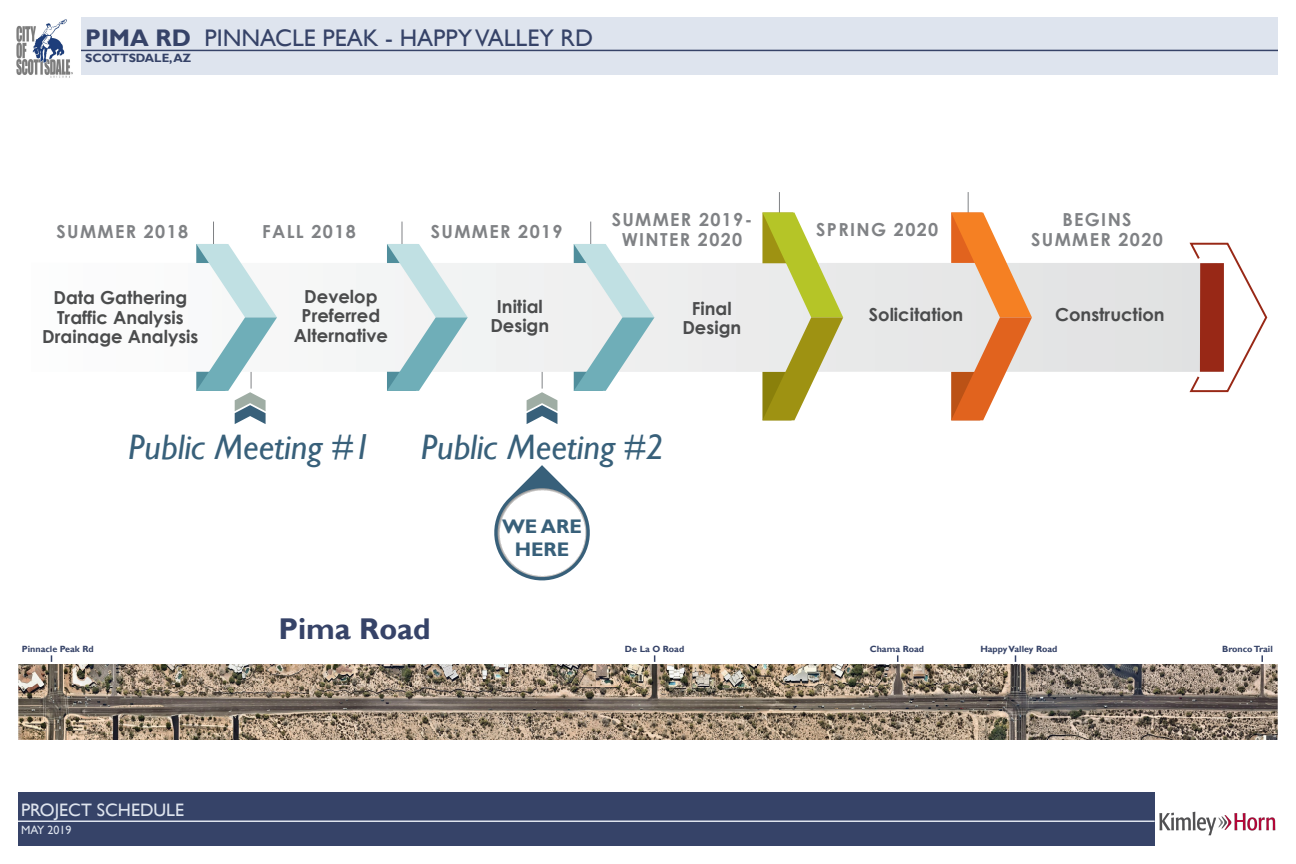
<style>
.page{position:relative;width:1296px;height:864px;background:#fff}
.page>*{position:absolute;margin:0;border:0;box-sizing:border-box;transform-origin:0 0}
.t1{font:italic 35.4px "Gill Sans";color:#38607a}
.t2{font:700 30px "Gill Sans";color:#364368}
.t3{font:24px "Gill Sans";color:#364368}
.t4{font:700 19.65px/23.6px "Gill Sans";color:#38607a;text-align:center}
.t5{font:18px "Gill Sans";color:#dee4ee}
.t6{font:700 17.95px/19.6px "Century Gothic";color:#4b4c4d;text-align:center}
.t7{font:700 17.95px/19.6px "Century Gothic";letter-spacing:.075em;color:#808285;text-align:center}
.t8{font:700 12px "Gill Sans";color:#364368}
.t9{font:12px "Gill Sans";color:#dee4ee}
.t10{font:700 9px "Gill Sans";color:#364368}
.s1{font-weight:700}
</style>
<div class="page">
<img style="left:16px;top:19px;width:57px;height:59px">
<div style="left:81px;top:18px;width:1197px;height:57px;background:#dee4ee"></div>
<div style="left:18px;top:793px;width:1137px;height:53px;background:#364368"></div>
<img style="left:1159px;top:811px;width:117px;height:25px">
<hr style="left:81px;top:50px;width:1197px;height:1px;background:#364368">
<hr style="left:18px;top:820px;width:1137px;height:2px;background:#dee4ee">
<svg style="left:494px;top:465px;width:96px;height:116px"></svg>
<hr style="left:213px;top:222px;width:1px;height:43px;background:#808285">
<hr style="left:402px;top:222px;width:1px;height:43px;background:#808285">
<hr style="left:590px;top:222px;width:1px;height:43px;background:#808285">
<hr style="left:779px;top:192px;width:1px;height:43px;background:#808285">
<hr style="left:968px;top:192px;width:1px;height:43px;background:#808285">
<svg style="left:356px;top:263px;width:832px;height:109px"></svg>
<svg style="left:387px;top:244px;width:81px;height:147px"></svg>
<svg style="left:574px;top:244px;width:80px;height:147px"></svg>
<svg style="left:1188px;top:242px;width:80px;height:151px"></svg>
<svg style="left:196px;top:244px;width:81px;height:180px"></svg>
<svg style="left:527px;top:372px;width:30px;height:52px"></svg>
<svg style="left:762px;top:213px;width:81px;height:207px"></svg>
<svg style="left:951px;top:213px;width:81px;height:207px"></svg>
<svg style="left:1261px;top:655px;width:2px;height:7px"></svg>
<img style="left:19px;top:665px;width:1259px;height:67px">
<img style="left:19px;top:732px;width:1253px;height:8px">
<svg style="left:1272px;top:732px;width:6px;height:8px"></svg>
<h3 class="t3" style="left:85px;top:24px;width:509px"><span class="s1">PIMA RD</span> PINNACLE PEAK - HAPPY VALLEY RD</h3>
<p class="t8" style="left:85px;top:51px;width:107px">SCOTTSDALE, AZ</p>
<p class="t7" style="left:612px;top:209px;width:142px">SUMMER 2019-<br>WINTER 2020</p>
<p class="t7" style="left:1031px;top:209px;width:133px">BEGINS<br>SUMMER 2020</p>
<p class="t7" style="left:57px;top:221px;width:133px">SUMMER 2018</p>
<p class="t7" style="left:262px;top:221px;width:95px">FALL 2018</p>
<p class="t7" style="left:431px;top:221px;width:133px">SUMMER 2019</p>
<p class="t7" style="left:816px;top:219px;width:123px">SPRING 2020</p>
<p class="t6" style="left:42px;top:287px;width:158px">Data Gathering<br>Traffic Analysis<br>Drainage Analysis</p>
<p class="t6" style="left:294px;top:285px;width:96px">Develop<br>Preferred<br>Alternative</p>
<p class="t6" style="left:490px;top:295px;width:60px">Initial<br>Design</p>
<p class="t6" style="left:1055px;top:304px;width:111px">Construction</p>
<p class="t6" style="left:682px;top:298px;width:60px">Final<br>Design</p>
<p class="t6" style="left:869px;top:304px;width:96px">Solicitation</p>
<p class="t1" style="left:129px;top:426px;width:244px">Public Meeting #1</p>
<p class="t1" style="left:421px;top:426px;width:244px">Public Meeting #2</p>
<p class="t2" style="left:278px;top:611px;width:154px">Pima Road</p>
<p class="t4" style="left:502px;top:515px;width:82px">WE ARE<br>HERE</p>
<p class="t10" style="left:22px;top:644px;width:73px">Pinnacle Peak Rd</p>
<p class="t10" style="left:625px;top:644px;width:61px">De La O Road</p>
<p class="t5" style="left:21px;top:800px;width:165px">PROJECT SCHEDULE</p>
<p class="t9" style="left:21px;top:823px;width:52px">MAY 2019</p>
<p class="t10" style="left:870px;top:644px;width:56px">Chama Road</p>
<p class="t10" style="left:980px;top:644px;width:79px">Happy Valley Road</p>
<p class="t10" style="left:1222px;top:644px;width:52px">Bronco Trail</p>
</div>
